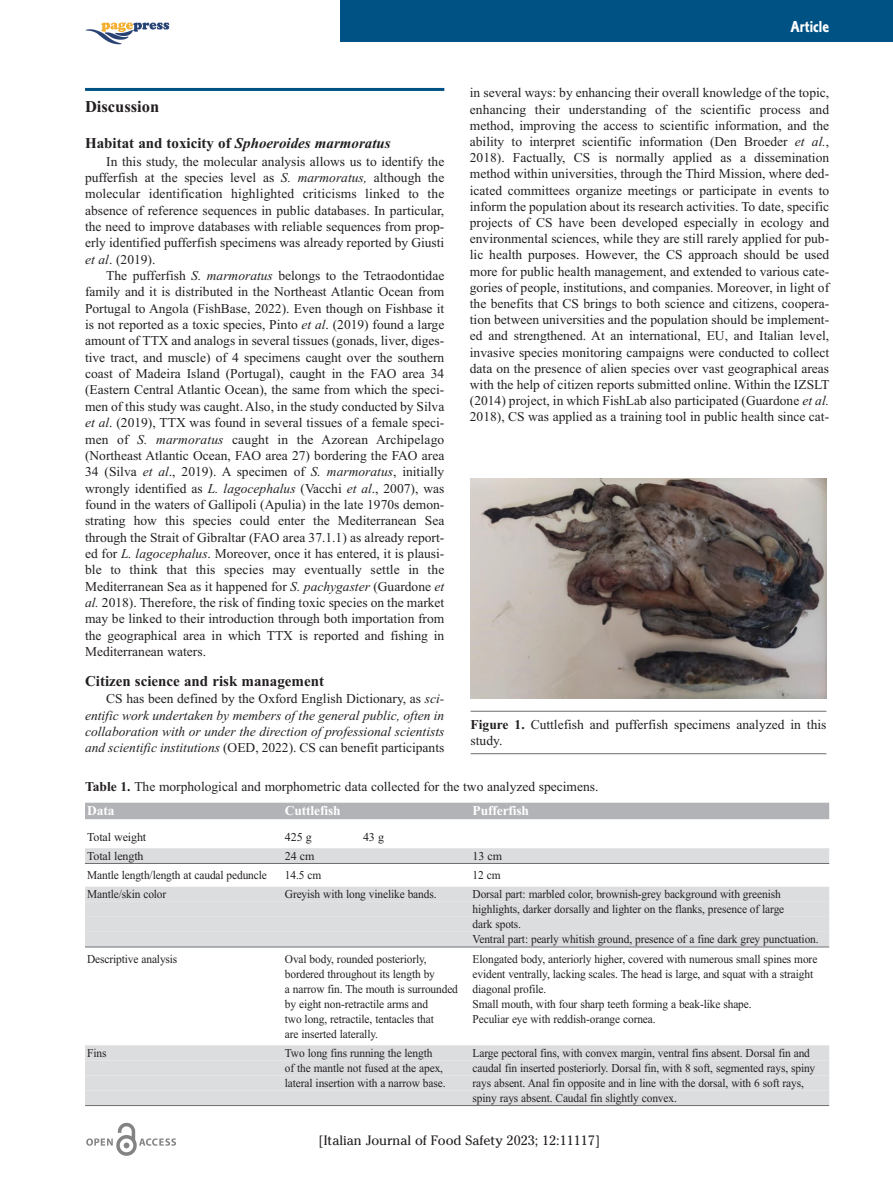
<style>
.page{position:relative;width:893px;height:1191px;background:#fff}
.page>*{position:absolute;margin:0;border:0;box-sizing:border-box;transform-origin:0 0}
.t1{font:700 16.5px "Times New Roman";color:#231f20}
.t2{font:16.5px "Corinthian Bold Condensed Plain";color:#fff}
.t3{font:italic 700 15px "Times New Roman";color:#231f20}
.t4{font:700 15px "Times New Roman";color:#231f20}
.t5{font:13.5px/16.4px "Times New Roman";color:#231f20;text-align:justify}
.t6{font:italic 13.5px/16.4px "Times New Roman";color:#231f20;text-align:justify}
.t7{font:13.5px "Cheltenham";color:#231f20}
.t8{font:700 13.5px "Times New Roman";letter-spacing:-.01em;color:#fff}
.t9{font:12px/15px "Times New Roman";letter-spacing:-.01em;color:#231f20;scale:.95 1}
.t10{font:12px "Times New Roman";letter-spacing:-.01em;color:#231f20}
.s1{font-style:italic}
.s2{font-style:normal}
.s3{font-weight:700}
.s4{font-weight:700;color:#fff}
</style>
<div class="page">
<hr style="left:85px;top:88px;width:359px;height:3px;background:#005285">
<div style="left:340px;top:0;width:553px;height:42px;background:#005285"></div>
<img style="left:86px;top:22px;width:84px;height:23px">
<img style="left:86px;top:1123px;width:90px;height:33px">
<hr style="left:471px;top:711px;width:355px;height:1px;background:#6c6d70">
<hr style="left:471px;top:753px;width:355px;height:1px;background:#6c6d70">
<img style="left:471px;top:478px;width:355px;height:221px">
<div style="left:85px;top:802px;width:744px;height:17px;background:#b2b3b7"></div>
<div style="left:85px;top:848px;width:744px;height:15px;background:#dcdddf"></div>
<hr style="left:85px;top:863px;width:744px;height:1px;background:#6c6d70">
<div style="left:85px;top:886px;width:744px;height:15px;background:#dcdddf"></div>
<div style="left:85px;top:901px;width:744px;height:15px;background:#dcdddf"></div>
<div style="left:85px;top:916px;width:744px;height:15px;background:#dcdddf"></div>
<div style="left:85px;top:931px;width:744px;height:15px;background:#dcdddf"></div>
<hr style="left:85px;top:946px;width:744px;height:1px;background:#6c6d70">
<div style="left:85px;top:1045px;width:744px;height:15px;background:#dcdddf"></div>
<div style="left:85px;top:1060px;width:744px;height:15px;background:#dcdddf"></div>
<div style="left:85px;top:1075px;width:744px;height:15px;background:#dcdddf"></div>
<div style="left:85px;top:1090px;width:744px;height:15px;background:#dcdddf"></div>
<hr style="left:85px;top:1105px;width:744px;height:1px;background:#6c6d70">
<p class="t2" style="left:790px;top:21px;width:40px">Article</p>
<p class="t5" style="left:470px;top:85px;width:361px">in several ways: by enhancing their overall knowledge of the topic, enhancing their understanding of the scientific process and method, improving the access to scientific information, and the ability to interpret scientific information (Den Broeder <span class="s1">et al.</span>, 2018). Factually, CS is normally applied as a dissemination method within universities, through the Third Mission, where ded&shy;icated committees organize meetings or participate in events to inform the population about its research activities. To date, specific projects of CS have been developed especially in ecology and environmental sciences, while they are still rarely applied for pub&shy;lic health purposes. However, the CS approach should be used more for public health management, and extended to various cate&shy;gories of people, institutions, and companies. Moreover, in light of the benefits that CS brings to both science and citizens, coopera&shy;tion between universities and the population should be implement&shy;ed and strengthened. At an international, EU, and Italian level, invasive species monitoring campaigns were conducted to collect data on the presence of alien species over vast geographical areas with the help of citizen reports submitted online. Within the IZSLT (2014) project, in which FishLab also participated (Guardone <span class="s1">et al.<br></span>2018), CS was applied as a training tool in public health since cat-</p>
<p class="t1" style="left:85px;top:97px;width:76px">Discussion</p>
<p class="t3" style="left:85px;top:134px;width:307px"><span class="s2">Habitat and toxicity of</span> Sphoeroides marmoratus</p>
<p class="t5" style="left:85px;top:153px;width:361px;text-indent:21px">In this study, the molecular analysis allows us to identify the pufferfish at the species level as <span class="s1">S. marmoratus,</span> although the molecular identification highlighted criticisms linked to the absence of reference sequences in public databases. In particular, the need to improve databases with reliable sequences from prop&shy;erly identified pufferfish specimens was already reported by Giusti <span class="s1">et al</span>. (2019).</p>
<p class="t5" style="left:85px;top:267px;width:361px;text-indent:21px">The pufferfish <span class="s1">S. marmoratus</span> belongs to the Tetraodontidae family and it is distributed in the Northeast Atlantic Ocean from Portugal to Angola (FishBase, 2022). Even though on Fishbase it is not reported as a toxic species, Pinto <span class="s1">et al</span>. (2019) found a large amount of TTX and analogs in several tissues (gonads, liver, diges&shy;tive tract, and muscle) of 4 specimens caught over the southern coast of Madeira Island (Portugal), caught in the FAO area 34 (Eastern Central Atlantic Ocean), the same from which the speci&shy;men of this study was caught. Also, in the study conducted by Silva <span class="s1">et al</span>. (2019), TTX was found in several tissues of a female speci&shy;men of <span class="s1">S. marmoratus</span> caught in the Azorean Archipelago (Northeast Atlantic Ocean, FAO area 27) bordering the FAO area 34 (Silva <span class="s1">et al</span>., 2019). A specimen of <span class="s1">S. marmoratus</span>, initially wrongly identified as <span class="s1">L. lagocephalus</span> (Vacchi <span class="s1">et al</span>., 2007), was found in the waters of Gallipoli (Apulia) in the late 1970s demon&shy;strating how this species could enter the Mediterranean Sea through the Strait of Gibraltar (FAO area 37.1.1) as already report&shy;ed for <span class="s1">L. lagocephalus</span>. Moreover, once it has entered, it is plausi&shy;ble to think that this species may eventually settle in the Mediterranean Sea as it happened for <span class="s1">S. pachygaster</span> (Guardone <span class="s1">et al.</span> 2018). Therefore, the risk of finding toxic species on the market may be linked to their introduction through both importation from the geographical area in which TTX is reported and fishing in Mediterranean waters.</p>
<p class="t4" style="left:85px;top:672px;width:240px">Citizen science and risk management</p>
<p class="t6" style="left:85px;top:690px;width:361px;text-indent:21px"><span class="s2">CS has been defined by the Oxford English Dictionary, as</span> sci&shy;entific work undertaken by members of the general public, often in collaboration with or under the direction of professional scientists and scientific institutions <span class="s2">(OED, 2022). CS can benefit participants</span></p>
<p class="t5" style="left:471px;top:716px;width:357px"><span class="s3">Figure 1.</span> Cuttlefish and pufferfish specimens analyzed in this study.</p>
<p class="t5" style="left:85px;top:775px;width:515px;line-height:23.5px"><span class="s3">Table 1.</span> The morphological and morphometric data collected for the two analyzed specimens.<br><span class="s4">Data</span></p>
<p class="t8" style="left:285px;top:802px;width:57px">Cuttlefish</p>
<p class="t8" style="left:473px;top:802px;width:58px">Pufferfish</p>
<p class="t10" style="left:87px;top:829px;width:61px">Total weight</p>
<p class="t10" style="left:285px;top:829px;width:28px">425 g</p>
<p class="t10" style="left:363px;top:829px;width:22px">43 g</p>
<p class="t10" style="left:87px;top:848px;width:58px">Total length</p>
<p class="t10" style="left:285px;top:848px;width:31px">24 cm</p>
<p class="t10" style="left:473px;top:848px;width:31px">13 cm</p>
<p class="t9" style="left:87px;top:867px;width:191px">Mantle length/length at caudal peduncle</p>
<p class="t9" style="left:285px;top:867px;width:40px">14.5 cm</p>
<p class="t9" style="left:473px;top:867px;width:31px">12 cm</p>
<p class="t9" style="left:87px;top:886px;width:85px">Mantle/skin color</p>
<p class="t9" style="left:285px;top:886px;width:161px">Greyish with long vinelike bands.</p>
<p class="t9" style="left:473px;top:886px;width:366px">Dorsal part: marbled color, brownish-grey background with greenish highlights, darker dorsally and lighter on the flanks, presence of large<br>dark spots.<br>Ventral part: pearly whitish ground, presence of a fine dark grey punctuation.</p>
<p class="t9" style="left:87px;top:951px;width:96px">Descriptive analysis</p>
<p class="t9" style="left:285px;top:951px;width:151px">Oval body, rounded posteriorly,</p>
<p class="t9" style="left:473px;top:951px;width:364px">Elongated body, anteriorly higher, covered with numerous small spines more</p>
<p class="t9" style="left:285px;top:966px;width:159px">bordered throughout its length by</p>
<p class="t9" style="left:285px;top:966px;width:558px;text-indent:188px">evident ventrally, lacking scales. The head is large, and squat with a straight a narrow fin. The mouth is surrounded diagonal profile.<br>by eight non-retractile arms and</p>
<p class="t9" style="left:473px;top:996px;width:295px">Small mouth, with four sharp teeth forming a beak-like shape.</p>
<p class="t9" style="left:285px;top:1011px;width:158px">two long, retractile, tentacles that</p>
<p class="t9" style="left:473px;top:1011px;width:194px">Peculiar eye with reddish-orange cornea.</p>
<p class="t9" style="left:285px;top:1026px;width:100px">are inserted laterally.</p>
<p class="t9" style="left:87px;top:1045px;width:22px">Fins</p>
<p class="t9" style="left:285px;top:1045px;width:157px">Two long fins running the length</p>
<p class="t9" style="left:473px;top:1045px;width:357px">Large pectoral fins, with convex margin, ventral fins absent. Dorsal fin and</p>
<p class="t9" style="left:285px;top:1060px;width:168px">of the mantle not fused at the apex,</p>
<p class="t9" style="left:473px;top:1060px;width:362px">caudal fin inserted posteriorly. Dorsal fin, with 8 soft, segmented rays, spiny</p>
<p class="t9" style="left:285px;top:1075px;width:171px">lateral insertion with a narrow base.</p>
<p class="t9" style="left:473px;top:1075px;width:350px">rays absent. Anal fin opposite and in line with the dorsal, with 6 soft rays, spiny rays absent. Caudal fin slightly convex.</p>
<p class="t7" style="left:318px;top:1132px;width:283px">[Italian Journal of Food Safety 2023; 12:11117]</p>
</div>
